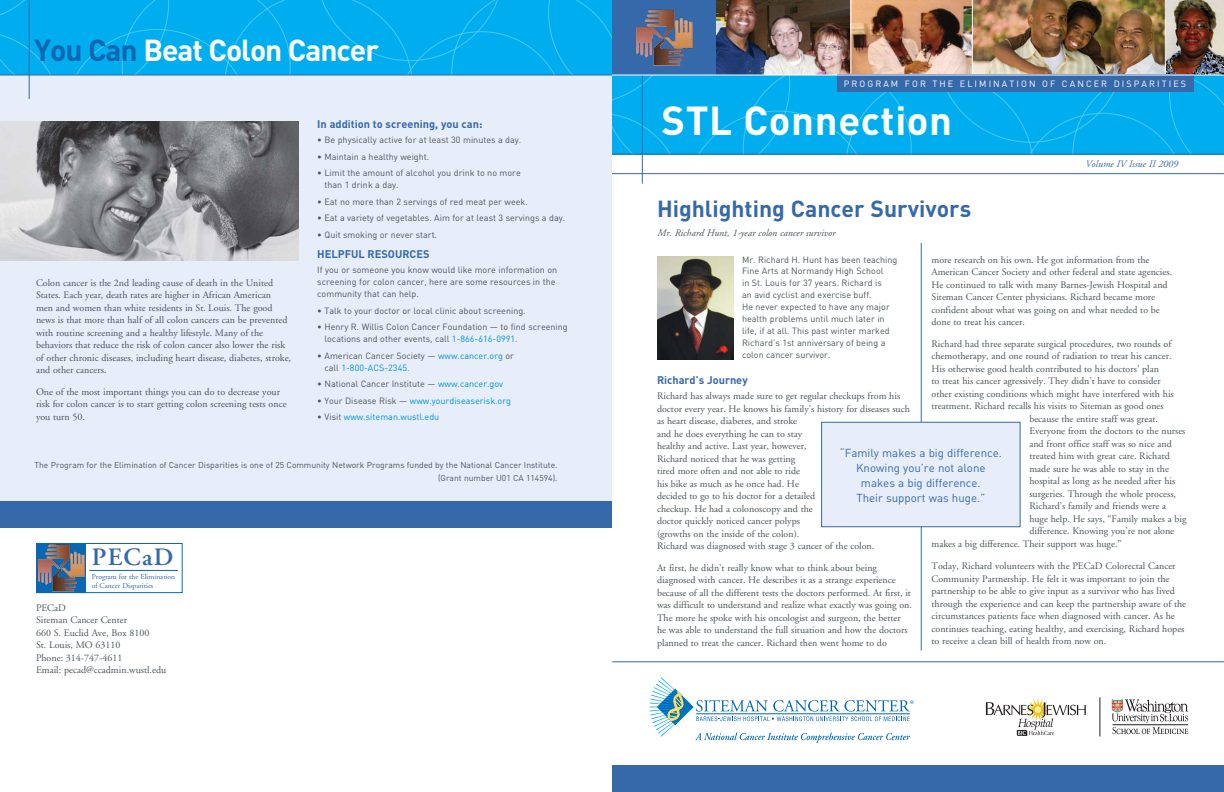
<style>
.page{position:relative;width:1224px;height:792px;background:#fff}
.page>*{position:absolute;margin:0;border:0;box-sizing:border-box;transform-origin:0 0}
.t1{font:700 40px "DIN";letter-spacing:.015em;color:#fff}
.t2{font:700 30px "DIN";letter-spacing:-.035em;color:#fff}
.t3{font:600 25px "Adobe Garamond";letter-spacing:.05em;color:#3669aa}
.t4{font:700 23px "DIN";color:#3669aa}
.t5{font:11.5px/15px "DIN";color:#3669aa;text-align:center}
.t6{font:700 11px "DIN";color:#3669aa}
.t7{font:10px/12.5px "Adobe Garamond";color:#4c555b}
.t8{font:italic 10px "Adobe Garamond";color:#4c555b}
.t9{font:italic 10px "Adobe Garamond";color:#3669aa}
.t10{font:9px/12px "DIN";color:#4c555b}
.t11{font:9px "DIN";color:#0093d0}
.t12{font:9px "DIN";letter-spacing:.23em;color:#fff}
.t13{font:8.5px/13px "DIN";color:#4c555b;text-align:right}
.t14{font:7.5px/8.5px "Adobe Garamond";color:#3669aa}
.s1{color:#0a67b2}
.s2{color:#0093d0}
.s3{color:#4c555b}
</style>
<div class="page">
<div style="left:0;top:0;width:612px;height:522px;background:#e7eef9"></div>
<div style="left:0;top:0;width:612px;height:75px;background:#00aeef"></div>
<hr style="left:0;top:75px;width:612px;height:1px;background:#3669aa">
<div style="left:0;top:502px;width:612px;height:26px;background:#3669aa"></div>
<hr style="left:29px;top:0;width:1px;height:99px;background:#3669aa">
<img style="left:38px;top:545px;width:47px;height:46px">
<div style="left:36px;top:543px;width:147px;height:50px;border:1px solid #0a67b2"></div>
<hr style="left:89px;top:570px;width:89px;height:1px;background:#0a67b2">
<img style="left:0;top:122px;width:299px;height:138px">
<div style="left:612px;top:0;width:104px;height:76px;background:#3669aa"></div>
<img style="left:635px;top:10px;width:57px;height:55px">
<hr style="left:612px;top:662px;width:612px;height:1px;background:#3669aa">
<div style="left:612px;top:766px;width:612px;height:26px;background:#3669aa"></div>
<svg style="left:1112px;top:699px;width:76px;height:35px"></svg>
<hr style="left:1100px;top:697px;width:1px;height:40px;background:#231f20">
<svg style="left:986px;top:698px;width:100px;height:38px"></svg>
<svg style="left:650px;top:677px;width:264px;height:66px"></svg>
<img style="left:717px;top:0;width:134px;height:75px">
<img style="left:852px;top:0;width:120px;height:75px">
<img style="left:1166px;top:0;width:58px;height:75px">
<img style="left:973px;top:0;width:192px;height:75px">
<svg style="left:612px;top:76px;width:612px;height:78px"></svg>
<div style="left:837px;top:75px;width:357px;height:17px;background:#3669aa"></div>
<hr style="left:612px;top:75px;width:612px;height:1px;background:#fff">
<hr style="left:612px;top:173px;width:612px;height:1px;background:#3669aa">
<hr style="left:642px;top:76px;width:1px;height:108px;background:#3669aa">
<hr style="left:921px;top:243px;width:1px;height:408px;background:#3669aa">
<hr style="left:612px;top:154px;width:612px;height:1px;background:#3669aa">
<div style="left:822px;top:422px;width:198px;height:105px;background:#e7eef9"></div>
<div style="left:821px;top:422px;width:199px;height:105px;border:1px solid #3669aa"></div>
<img style="left:657px;top:256px;width:76px;height:104px">
<h2 class="t2" style="left:34px;top:30px;width:347px"><span class="s1">You Can</span> Beat Colon Cancer</h2>
<p class="t7" style="left:36px;top:277px;width:257px">Colon cancer is the 2nd leading cause of death in the United States. Each year, death rates are higher in African American<br>men and women than white residents in St. Louis. The good news is that more than half of all colon cancers can be prevented with routine screening and a healthy lifestyle. Many of the behaviors that reduce the risk of colon cancer also lower the risk of other chronic diseases, including heart disease, diabetes, stroke, and other cancers.</p>
<p class="t7" style="left:36px;top:386px;width:252px">One of the most important things you can do to decrease your risk for colon cancer is to start getting colon screening tests once you turn 50.</p>
<p class="t6" style="left:317px;top:117px;width:167px">In addition to screening, you can:</p>
<p class="t10" style="left:317px;top:134px;width:206px">• Be physically active for at least 30 minutes a day.</p>
<p class="t10" style="left:317px;top:150px;width:114px">• Maintain a healthy weight.</p>
<p class="t10" style="left:325px;top:167px;width:198px;text-indent:-7px">• Limit the amount of alcohol you drink to no more than 1 drink a day.</p>
<p class="t10" style="left:317px;top:195px;width:212px">• Eat no more than 2 servings of red meat per week.</p>
<p class="t10" style="left:317px;top:212px;width:249px">• Eat a variety of vegetables. Aim for at least 3 servings a day.</p>
<p class="t10" style="left:317px;top:228px;width:121px">• Quit smoking or never start.</p>
<p class="t6" style="left:317px;top:247px;width:114px">HELPFUL RESOURCES</p>
<p class="t10" style="left:317px;top:264px;width:241px">If you or someone you know would like more information on screening for colon cancer, here are some resources in the community that can help.</p>
<p class="t10" style="left:317px;top:304px;width:210px">• Talk to your doctor or local clinic about screening.</p>
<p class="t10" style="left:325px;top:321px;width:245px;text-indent:-7px">• Henry R. Willis Colon Cancer Foundation — to find screening locations and other events, call <span class="s2">1-866-616-0991.</span></p>
<p class="t10" style="left:325px;top:349px;width:191px;text-indent:-7px">• American Cancer Society — <span class="s2">www.cancer.org</span> or call <span class="s2">1-800-ACS-2345.</span></p>
<p class="t10" style="left:317px;top:378px;width:188px">• National Cancer Institute — <span class="s2">www.cancer.gov</span></p>
<p class="t11" style="left:317px;top:395px;width:195px"><span class="s3">• Your Disease Risk —</span> www.yourdiseaserisk.org</p>
<p class="t11" style="left:317px;top:411px;width:124px"><span class="s3">• Visit</span> www.siteman.wustl.edu</p>
<p class="t13" style="left:34px;top:458px;width:525px">The Program for the Elimination of Cancer Disparities is one of 25 Community Network Programs funded by the National Cancer Institute. (Grant number U01 CA 114594).</p>
<h3 class="t3" style="left:92px;top:544px;width:83px">PECaD</h3>
<p class="t14" style="left:92px;top:573px;width:85px">Program for the Elimination of Cancer Disparities</p>
<p class="t7" style="left:36px;top:602px;width:132px">PECaD<br>Siteman Cancer Center<br>660 S. Euclid Ave, Box 8100<br>St. Louis, MO 63110<br>Phone: 314-747-4611<br>Email: pecad@ccadmin.wustl.edu</p>
<p class="t12" style="left:844px;top:78px;width:40px">Pr ogram</p>
<p class="t12" style="left:905px;top:78px;width:36px">for the</p>
<p class="t12" style="left:960px;top:78px;width:8px">eliminati</p>
<p class="t12" style="left:1021px;top:78px;width:50px">on of cancer</p>
<p class="t12" style="left:1114px;top:78px;width:8px">disparities</p>
<h1 class="t1" style="left:662px;top:95px;width:292px">STL Connection</h1>
<h3 class="t4" style="left:657px;top:194px;width:316px">Highlighting Cancer Survivors</h3>
<p class="t8" style="left:657px;top:227px;width:180px">Mr. Richard Hunt, 1-year colon cancer survivor</p>
<p class="t9" style="left:1085px;top:158px;width:94px">Volume IV Issue II 2009</p>
<p class="t7" style="left:932px;top:253px;width:242px">more research on his own. He got information from the American Cancer Society and other federal and state agencies.<br>He continued to talk with many Barnes-Jewish Hospital and Siteman Cancer Center physicians. Richard became more confident about what was going on and what needed to be done to treat his cancer.</p>
<p class="t7" style="left:932px;top:337px;width:241px">Richard had three separate surgical procedures, two rounds of</p>
<p class="t7" style="left:932px;top:350px;width:242px">chemotherapy, and one round of radiation to treat his cancer.</p>
<p class="t7" style="left:932px;top:362px;width:229px">His otherwise good health contributed to his doctors’ plan</p>
<p class="t7" style="left:932px;top:375px;width:231px">to treat his cancer agressively. They didn’t have to consider</p>
<p class="t7" style="left:932px;top:387px;width:244px">other existing conditions which might have interfered with his</p>
<p class="t7" style="left:932px;top:400px;width:234px">treatment. Richard recalls his visits to Siteman as good ones</p>
<p class="t7" style="left:1029px;top:412px;width:130px">because the entire staff was great.</p>
<p class="t7" style="left:1029px;top:425px;width:158px">Everyone from the doctors to the nurses</p>
<p class="t7" style="left:1029px;top:437px;width:144px">and front office staff was so nice and</p>
<p class="t7" style="left:1029px;top:450px;width:142px">treated him with great care. Richard</p>
<p class="t7" style="left:1029px;top:462px;width:141px">made sure he was able to stay in the</p>
<p class="t7" style="left:1029px;top:475px;width:147px">hospital as long as he needed after his</p>
<p class="t7" style="left:1029px;top:487px;width:148px">surgeries. Through the whole process,</p>
<p class="t7" style="left:1029px;top:500px;width:138px">Richard’s family and friends were a</p>
<p class="t7" style="left:1029px;top:512px;width:159px">huge help. He says, “Family makes a big</p>
<p class="t7" style="left:1029px;top:525px;width:146px">difference. Knowing you’re not alone</p>
<p class="t7" style="left:932px;top:537px;width:192px">makes a big difference. Their support was huge.”</p>
<p class="t7" style="left:932px;top:560px;width:256px">Today, Richard volunteers with the PECaD Colorectal Cancer Community Partnership. He felt it was important to join the partnership to be able to give input as a survivor who has lived through the experience and can keep the partnership aware of the circumstances patients face when diagnosed with cancer. As he continues teaching, eating healthy, and exercising, Richard hopes to receive a clean bill of health from now on.</p>
<p class="t10" style="left:742px;top:253px;width:157px">Mr. Richard H. Hunt has been teaching Fine Arts at Normandy High School<br>in St. Louis for 37 years. Richard is<br>an avid cyclist and exercise buff.<br>He never expected to have any major health problems until much later in life, if at all. This past winter marked Richard’s 1st anniversary of being a colon cancer survivor.</p>
<p class="t6" style="left:657px;top:372px;width:92px">Richard’s Journey</p>
<p class="t7" style="left:657px;top:390px;width:254px">Richard has always made sure to get regular checkups from his doctor every year. He knows his family’s history for diseases such as heart disease, diabetes, and stroke<br>and he does everything he can to stay<br>healthy and active. Last year, however,<br>Richard noticed that he was getting<br>tired more often and not able to ride<br>his bike as much as he once had. He<br>decided to go to his doctor for a detailed<br>checkup. He had a colonoscopy and the<br>doctor quickly noticed cancer polyps<br>(growths on the inside of the colon).<br>Richard was diagnosed with stage 3 cancer of the colon.</p>
<p class="t7" style="left:657px;top:561px;width:257px">At first, he didn’t really know what to think about being diagnosed with cancer. He describes it as a strange experience because of all the different tests the doctors performed. At first, it was difficult to understand and realize what exactly was going on.<br>The more he spoke with his oncologist and surgeon, the better he was able to understand the full situation and how the doctors planned to treat the cancer. Richard then went home to do</p>
<p class="t5" style="left:840px;top:445px;width:164px">“Family makes a big difference.<br>Knowing you’re not alone makes a big difference.<br>Their support was huge.”</p>
</div>
